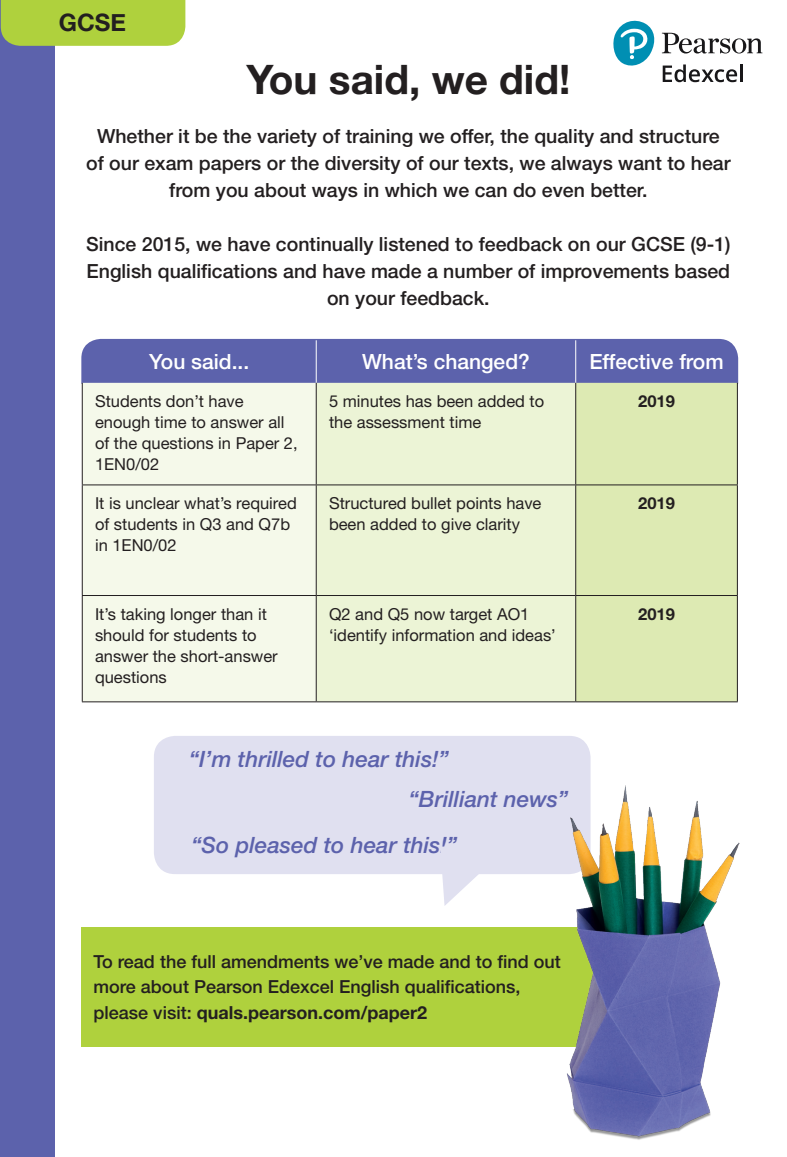
<style>
.page{position:relative;width:787px;height:1157px;background:#fff}
.page>*{position:absolute;margin:0;border:0;box-sizing:border-box;transform-origin:0 0}
.t1{font:700 40.5px "Helvetica Neue";color:#231f20}
.t2{font:700 24px "Helvetica Neue";color:#231f20}
.t3{font:italic 500 22.5px "Helvetica Neue LT Std";color:#5c62ac}
.t4{font:500 21px "Helvetica Neue LT Std";color:#fff}
.t5{font:500 19.5px/27px "Helvetica Neue LT Std";color:#231f20;text-align:center}
.t6{font:500 18px/25.5px "Helvetica Neue LT Std";color:#231f20}
.t7{font:16.5px/21px "Helvetica Neue LT Std";color:#231f20}
.t8{font:700 16.5px "Helvetica Neue LT Std";color:#231f20}
.s1{font-weight:700}
</style>
<div class="page">
<div style="left:154px;top:736px;width:436px;height:138px;background:#e0e0f0;border-radius:21px"></div>
<div style="left:81px;top:339px;width:657px;height:45px;background:#5c62ac"></div>
<div style="left:81px;top:927px;width:533px;height:119px;background:#afd13d"></div>
<div style="left:0;top:0;width:54px;height:1157px;background:#5c62ac"></div>
<div style="left:83px;top:383px;width:233px;height:318px;background:#f5f9ea"></div>
<div style="left:317px;top:383px;width:258px;height:318px;background:#ecf4d6"></div>
<div style="left:576px;top:383px;width:161px;height:318px;background:#ddeab3"></div>
<hr style="left:82px;top:383px;width:1px;height:101px;background:#231f20">
<hr style="left:82px;top:484px;width:234px;height:1px;background:#231f20">
<hr style="left:82px;top:485px;width:1px;height:110px;background:#231f20">
<hr style="left:82px;top:595px;width:234px;height:1px;background:#231f20">
<hr style="left:82px;top:596px;width:1px;height:105px;background:#231f20">
<hr style="left:82px;top:701px;width:234px;height:1px;background:#231f20">
<hr style="left:316px;top:340px;width:1px;height:43px;background:#fff">
<hr style="left:575px;top:340px;width:1px;height:43px;background:#fff">
<hr style="left:316px;top:383px;width:1px;height:101px;background:#231f20">
<hr style="left:316px;top:485px;width:1px;height:110px;background:#231f20">
<hr style="left:316px;top:596px;width:1px;height:105px;background:#231f20">
<hr style="left:316px;top:484px;width:259px;height:1px;background:#231f20">
<hr style="left:316px;top:595px;width:259px;height:1px;background:#231f20">
<hr style="left:316px;top:701px;width:259px;height:1px;background:#231f20">
<hr style="left:575px;top:383px;width:1px;height:101px;background:#231f20">
<hr style="left:737px;top:383px;width:1px;height:101px;background:#231f20">
<hr style="left:575px;top:484px;width:162px;height:1px;background:#231f20">
<hr style="left:575px;top:485px;width:1px;height:110px;background:#231f20">
<hr style="left:737px;top:485px;width:1px;height:110px;background:#231f20">
<hr style="left:575px;top:595px;width:162px;height:1px;background:#231f20">
<hr style="left:575px;top:596px;width:1px;height:105px;background:#231f20">
<hr style="left:737px;top:596px;width:1px;height:105px;background:#231f20">
<hr style="left:575px;top:701px;width:162px;height:1px;background:#231f20">
<img style="left:563px;top:782px;width:177px;height:358px">
<svg style="left:442px;top:874px;width:37px;height:32px"></svg>
<div style="left:1px;top:0;width:184px;height:46px;background:#afd13d"></div>
<svg style="left:613px;top:21px;width:149px;height:61px"></svg>
<h1 class="t2" style="left:59px;top:4px;width:69px">GCSE</h1>
<h1 class="t1" style="left:246px;top:47px;width:325px">You said, we did!</h1>
<p class="t5" style="left:86px;top:122px;width:646px">Whether it be the variety of training we offer, the quality and structure of our exam papers or the diversity of our texts, we always want to hear from you about ways in which we can do even better.</p>
<p class="t5" style="left:86px;top:230px;width:646px">Since 2015, we have continually listened to feedback on our GCSE (9-1)<br>English qualifications and have made a number of improvements based on your feedback.</p>
<p class="t4" style="left:149px;top:349px;width:102px">You said...</p>
<p class="t4" style="left:362px;top:349px;width:169px">What’s changed?</p>
<p class="t4" style="left:589px;top:349px;width:136px">Effective from</p>
<p class="t7" style="left:95px;top:391px;width:204px">Students don’t have enough time to answer all of the questions in Paper 2,<br>1EN0/02</p>
<p class="t7" style="left:329px;top:391px;width:217px">5 minutes has been added to the assessment time</p>
<p class="t8" style="left:638px;top:391px;width:38px">2019</p>
<p class="t7" style="left:95px;top:493px;width:203px">It is unclear what’s required of students in Q3 and Q7b in 1EN0/02</p>
<p class="t7" style="left:329px;top:493px;width:214px">Structured bullet points have been added to give clarity</p>
<p class="t8" style="left:638px;top:493px;width:38px">2019</p>
<p class="t7" style="left:95px;top:603px;width:184px">It’s taking longer than it should for students to answer the short-answer questions</p>
<p class="t7" style="left:329px;top:603px;width:228px">Q2 and Q5 now target AO1 ‘identify information and ideas’</p>
<p class="t8" style="left:638px;top:604px;width:38px">2019</p>
<p class="t3" style="left:189px;top:745px;width:261px">“I’m thrilled to hear this!”</p>
<p class="t3" style="left:409px;top:786px;width:161px">“Brilliant news”</p>
<p class="t3" style="left:191px;top:831px;width:267px">“So pleased to hear this!”</p>
<p class="t6" style="left:94px;top:948px;width:469px">To read the full amendments we’ve made and to find out more about Pearson Edexcel English qualifications, please visit: <span class="s1">quals.pearson.com/paper2</span></p>
</div>
